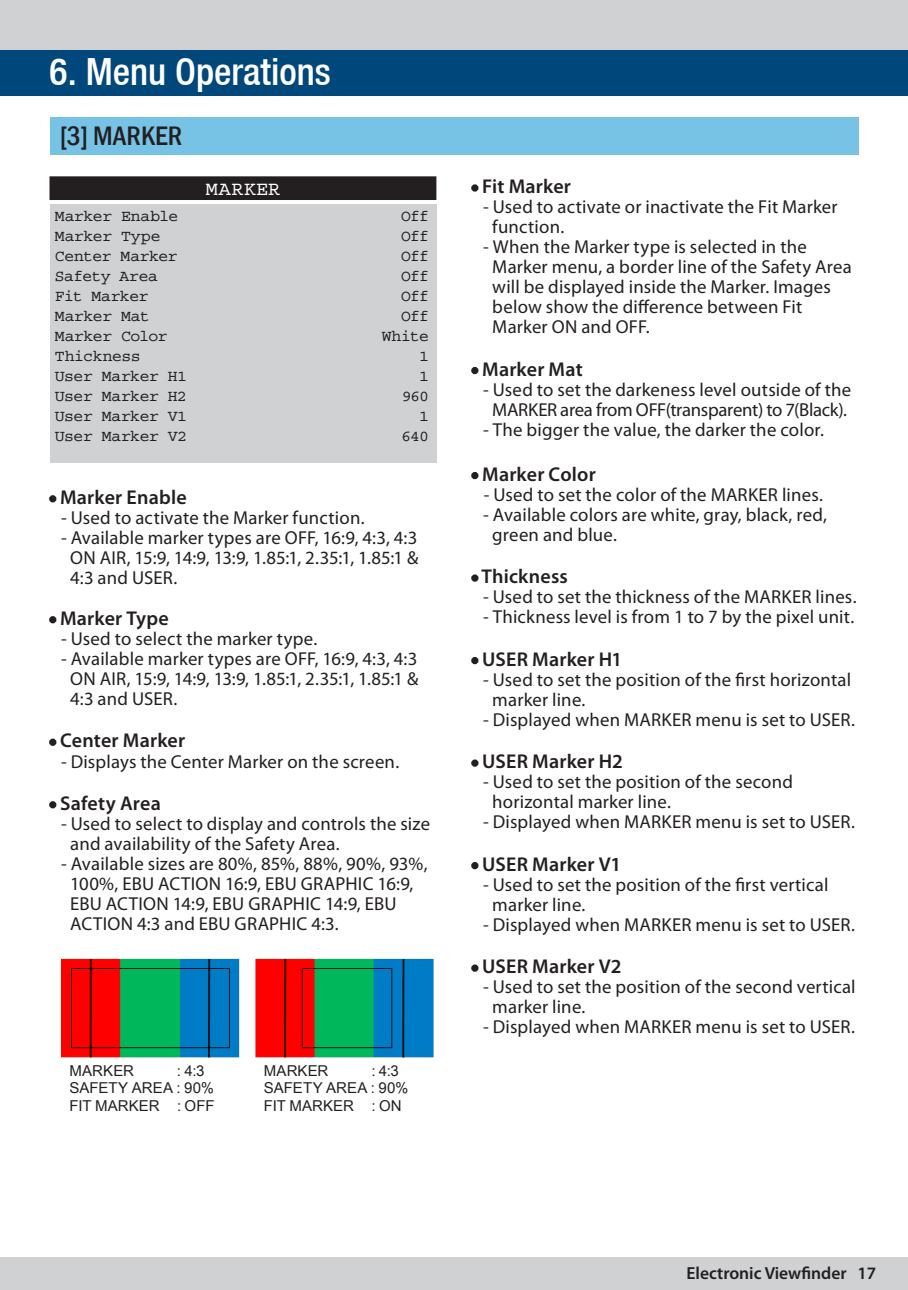
<style>
.page{position:relative;width:908px;height:1290px;background:#fff}
.page>*{position:absolute;margin:0;border:0;box-sizing:border-box;transform-origin:0 0}
.본문_영_top{font:500 condensed 37.5px "Helvetica Neue LT";color:#fff}
.본문_영_SUB_TITLE{font:500 condensed 27.5px "Franklin Gothic";color:#231f20}
.myriad_pro_semibold{font:600 20px "Myriad Pro";letter-spacing:.01em;color:#231f20}
.manual_text_TITLE{font:20px "Courier";letter-spacing:.02em;color:#fff}
.본문영_Mariad{font:18.75px/20px "Myriad Pro";letter-spacing:.01em;color:#231f20}
.본문영_Mariad-2{font:18.75px "Myriad Pro";letter-spacing:-.015em;color:#231f20}
.myriad_pro_semibold-2{font:18.75px "Myriad Pro";letter-spacing:.015em;color:#231f20}
.t1{font:600 17.5px "Myriad Pro";color:#231f20}
.manual_text{font:16.25px "Courier";letter-spacing:-.025em;color:#231f20}
.myriad_pro_semibold-3{font:15px "Arial Unicode MS";letter-spacing:.005em;color:#231f20}
</style>
<div class="page">
<div style="left:50px;top:117px;width:807px;height:38px;background:#76c3e6"></div>
<div style="left:0;top:1258px;width:907px;height:32px;background:#cfd1d2"></div>
<div style="left:0;top:35px;width:907px;height:61px;background:#00477b"></div>
<div style="left:0;top:0;width:907px;height:50px;background:#cfd1d2"></div>
<div style="left:50px;top:204px;width:386px;height:258px;background:#cfd1d2"></div>
<div style="left:50px;top:177px;width:385px;height:22px;background:#231f20"></div>
<div style="left:50px;top:176px;width:386px;height:24px;border:1px solid #231f20"></div>
<img style="left:61px;top:958px;width:179px;height:100px">
<img style="left:255px;top:958px;width:179px;height:100px">
<div style="left:49px;top:495px;width:7px;height:7px;border:2px solid #231f20;border-radius:50%"></div>
<div style="left:49px;top:616px;width:7px;height:7px;border:2px solid #231f20;border-radius:50%"></div>
<div style="left:49px;top:739px;width:7px;height:7px;border:2px solid #231f20;border-radius:50%"></div>
<div style="left:49px;top:801px;width:7px;height:7px;border:2px solid #231f20;border-radius:50%"></div>
<div style="left:471px;top:184px;width:7px;height:8px;border:2px solid #231f20;border-radius:50%"></div>
<div style="left:471px;top:367px;width:7px;height:7px;border:2px solid #231f20;border-radius:50%"></div>
<div style="left:471px;top:472px;width:7px;height:7px;border:2px solid #231f20;border-radius:50%"></div>
<div style="left:471px;top:574px;width:7px;height:8px;border:2px solid #231f20;border-radius:50%"></div>
<div style="left:471px;top:657px;width:7px;height:7px;border:2px solid #231f20;border-radius:50%"></div>
<div style="left:471px;top:759px;width:7px;height:8px;border:2px solid #231f20;border-radius:50%"></div>
<div style="left:471px;top:862px;width:7px;height:7px;border:2px solid #231f20;border-radius:50%"></div>
<div style="left:471px;top:964px;width:7px;height:8px;border:2px solid #231f20;border-radius:50%"></div>
<p class="본문_영_top" style="left:50px;top:49px;width:282px">6. Menu Operations</p>
<p class="본문_영_SUB_TITLE" style="left:60px;top:118px;width:124px">[3] MARKER</p>
<p class="manual_text" style="left:55px;top:207px;width:125px">Marker Enable</p>
<p class="manual_text" style="left:55px;top:227px;width:107px">Marker Type</p>
<p class="manual_text" style="left:55px;top:247px;width:124px">Center Marker</p>
<p class="manual_text" style="left:55px;top:267px;width:104px">Safety Area</p>
<p class="manual_text" style="left:55px;top:287px;width:95px">Fit Marker</p>
<p class="manual_text" style="left:55px;top:307px;width:96px">Marker Mat</p>
<p class="manual_text" style="left:55px;top:327px;width:114px">Marker Color</p>
<p class="manual_text" style="left:55px;top:347px;width:87px">Thickness</p>
<p class="manual_text" style="left:55px;top:367px;width:133px">User Marker H1</p>
<p class="manual_text" style="left:55px;top:387px;width:133px">User Marker H2</p>
<p class="manual_text" style="left:55px;top:407px;width:133px">User Marker V1</p>
<p class="manual_text" style="left:55px;top:427px;width:134px">User Marker V2</p>
<p class="manual_text_TITLE" style="left:206px;top:178px;width:76px">MARKER</p>
<p class="manual_text" style="left:401px;top:207px;width:29px">Off</p>
<p class="manual_text" style="left:401px;top:227px;width:29px">Off</p>
<p class="manual_text" style="left:401px;top:247px;width:29px">Off</p>
<p class="manual_text" style="left:401px;top:267px;width:29px">Off</p>
<p class="manual_text" style="left:401px;top:287px;width:29px">Off</p>
<p class="manual_text" style="left:401px;top:307px;width:29px">Off</p>
<p class="manual_text" style="left:381px;top:327px;width:49px">White</p>
<p class="manual_text" style="left:419px;top:347px;width:11px">1</p>
<p class="manual_text" style="left:419px;top:367px;width:11px">1</p>
<p class="manual_text" style="left:401px;top:387px;width:29px">960</p>
<p class="manual_text" style="left:419px;top:407px;width:11px">1</p>
<p class="manual_text" style="left:401px;top:427px;width:29px">640</p>
<p class="myriad_pro_semibold" style="left:50px;top:485px;width:138px">• Marker Enable</p>
<p class="본문영_Mariad" style="left:61px;top:507px;width:305px">- Used to activate the Marker function.</p>
<p class="본문영_Mariad" style="left:61px;top:527px;width:358px">- Available marker types are OFF, 16:9, 4:3, 4:3</p>
<p class="본문영_Mariad" style="left:70px;top:547px;width:349px">ON AIR, 15:9, 14:9, 13:9, 1.85:1, 2.35:1, 1.85:1 &amp;</p>
<p class="본문영_Mariad" style="left:70px;top:567px;width:109px">4:3 and USER.</p>
<p class="myriad_pro_semibold" style="left:50px;top:605px;width:120px">• Marker Type</p>
<p class="본문영_Mariad" style="left:61px;top:628px;width:258px">- Used to select the marker type.</p>
<p class="본문영_Mariad" style="left:70px;top:648px;width:349px;text-align:justify;text-indent:-9px">- Available marker types are OFF, 16:9, 4:3, 4:3<br>ON AIR, 15:9, 14:9, 13:9, 1.85:1, 2.35:1, 1.85:1 &amp; 4:3 and USER.</p>
<p class="myriad_pro_semibold" style="left:50px;top:728px;width:137px">• Center Marker</p>
<p class="본문영_Mariad" style="left:61px;top:751px;width:339px">- Displays the Center Marker on the screen.</p>
<p class="myriad_pro_semibold" style="left:50px;top:790px;width:113px">• Safety Area</p>
<p class="본문영_Mariad" style="left:70px;top:813px;width:361px;text-indent:-9px">- Used to select to display and controls the size and availability of the Safety Area.</p>
<p class="본문영_Mariad" style="left:61px;top:853px;width:368px;text-align:center">- Available sizes are 80%, 85%, 88%, 90%, 93%,<br>100%, EBU ACTION 16:9, EBU GRAPHIC 16:9,</p>
<p class="본문영_Mariad" style="left:70px;top:893px;width:328px">EBU ACTION 14:9, EBU GRAPHIC 14:9, EBU<br>ACTION 4:3 and EBU GRAPHIC 4:3.</p>
<p class="myriad_pro_semibold-3" style="left:69px;top:1059px;width:66px">MARKER</p>
<p class="myriad_pro_semibold-3" style="left:177px;top:1059px;width:29px">: 4:3</p>
<p class="myriad_pro_semibold-3" style="left:69px;top:1077px;width:146px">SAFETY AREA : 90%</p>
<p class="myriad_pro_semibold-3" style="left:69px;top:1094px;width:146px">FIT MARKER : OFF</p>
<p class="myriad_pro_semibold-3" style="left:264px;top:1059px;width:66px">MARKER</p>
<p class="myriad_pro_semibold-3" style="left:371px;top:1059px;width:29px">: 4:3</p>
<p class="myriad_pro_semibold-3" style="left:264px;top:1077px;width:146px">SAFETY AREA : 90%</p>
<p class="myriad_pro_semibold-3" style="left:264px;top:1094px;width:139px">FIT MARKER : ON</p>
<p class="myriad_pro_semibold" style="left:471px;top:174px;width:101px">• Fit Marker</p>
<p class="본문영_Mariad" style="left:492px;top:197px;width:347px;text-indent:-9px">- Used to activate or inactivate the Fit Marker function.</p>
<p class="본문영_Mariad" style="left:492px;top:237px;width:361px;text-indent:-9px">- When the Marker type is selected in the Marker menu, a border line of the Safety Area will be displayed inside the Marker. Images below show the difference between Fit Marker ON and OFF.</p>
<p class="myriad_pro_semibold" style="left:471px;top:356px;width:112px">• Marker Mat</p>
<p class="본문영_Mariad" style="left:483px;top:379px;width:369px">- Used to set the darkeness level outside of the</p>
<p class="본문영_Mariad-2" style="left:492px;top:398px;width:356px">MARKER area from OFF(transparent) to 7(Black).</p>
<p class="본문영_Mariad" style="left:483px;top:419px;width:342px">- The bigger the value, the darker the color.</p>
<p class="myriad_pro_semibold" style="left:471px;top:461px;width:126px">• Marker Color</p>
<p class="myriad_pro_semibold-2" style="left:483px;top:483px;width:340px">- Used to set the color of the MARKER lines.</p>
<p class="본문영_Mariad" style="left:483px;top:504px;width:345px">- Available colors are white, gray, black, red,</p>
<p class="본문영_Mariad" style="left:492px;top:524px;width:126px">green and blue.</p>
<p class="myriad_pro_semibold" style="left:471px;top:564px;width:97px">• Thickness</p>
<p class="본문영_Mariad" style="left:483px;top:587px;width:375px">- Used to set the thickness of the MARKER lines.</p>
<p class="본문영_Mariad" style="left:483px;top:607px;width:372px">- Thickness level is from 1 to 7 by the pixel unit.</p>
<p class="myriad_pro_semibold" style="left:471px;top:646px;width:152px">• USER Marker H1</p>
<p class="본문영_Mariad" style="left:483px;top:669px;width:369px">- Used to set the position of the first horizontal</p>
<p class="본문영_Mariad" style="left:492px;top:689px;width:94px">marker line.</p>
<p class="본문영_Mariad" style="left:483px;top:709px;width:373px">- Displayed when MARKER menu is set to USER.</p>
<p class="myriad_pro_semibold" style="left:471px;top:749px;width:152px">• USER Marker H2</p>
<p class="본문영_Mariad" style="left:483px;top:772px;width:311px">- Used to set the position of the second</p>
<p class="본문영_Mariad" style="left:492px;top:792px;width:180px">horizontal marker line.</p>
<p class="본문영_Mariad" style="left:483px;top:812px;width:373px">- Displayed when MARKER menu is set to USER.</p>
<p class="myriad_pro_semibold" style="left:471px;top:851px;width:151px">• USER Marker V1</p>
<p class="본문영_Mariad" style="left:483px;top:874px;width:347px">- Used to set the position of the first vertical</p>
<p class="본문영_Mariad" style="left:492px;top:894px;width:94px">marker line.</p>
<p class="본문영_Mariad" style="left:483px;top:914px;width:373px">- Displayed when MARKER menu is set to USER.</p>
<p class="myriad_pro_semibold" style="left:471px;top:954px;width:151px">• USER Marker V2</p>
<p class="본문영_Mariad" style="left:483px;top:977px;width:374px">- Used to set the position of the second vertical</p>
<p class="본문영_Mariad" style="left:492px;top:997px;width:94px">marker line.</p>
<p class="본문영_Mariad" style="left:483px;top:1017px;width:373px">- Displayed when MARKER menu is set to USER.</p>
<p class="t1" style="left:686px;top:1261px;width:191px">Electronic Viewfinder 17</p>
</div>
